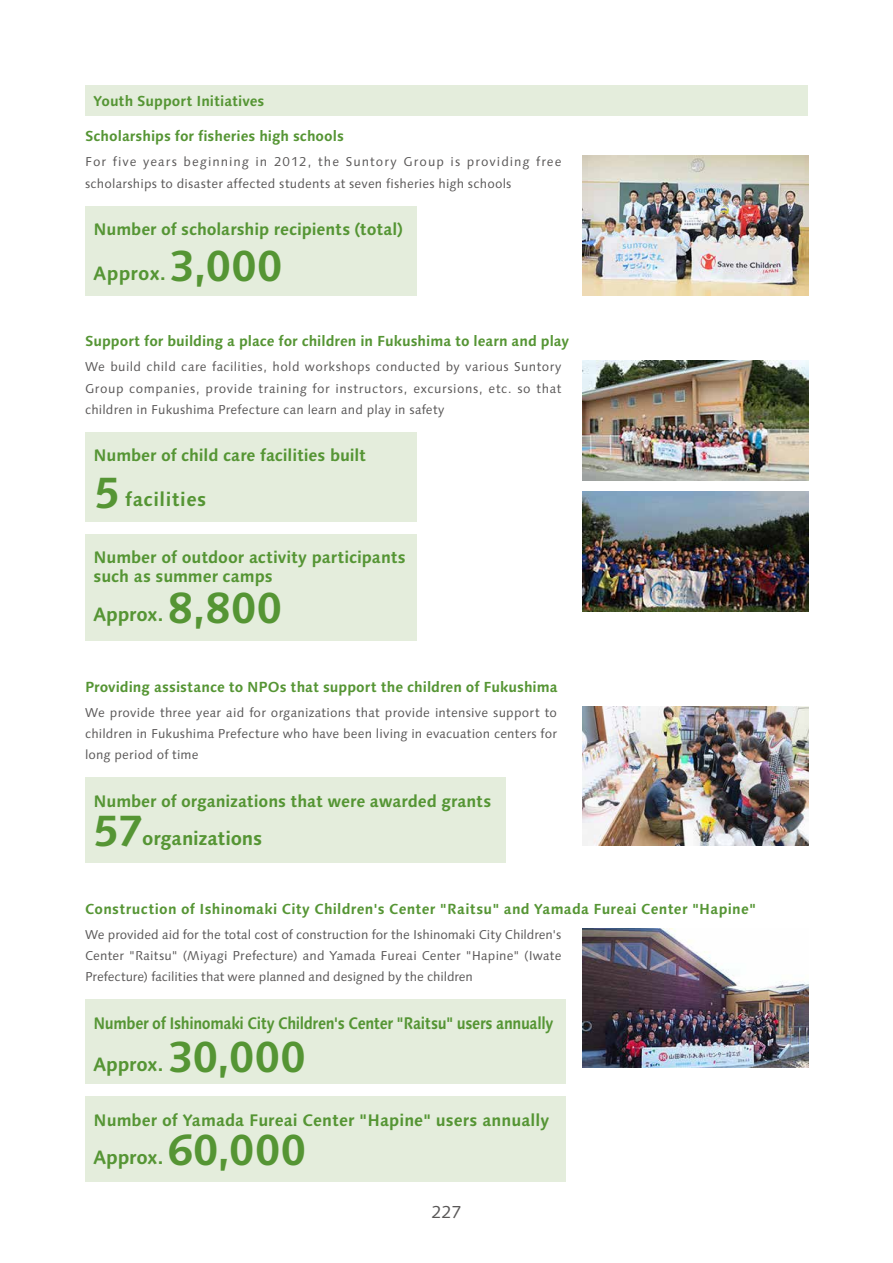
<style>
.page{position:relative;width:893px;height:1263px;background:#fff}
.page>*{position:absolute;margin:0;border:0;box-sizing:border-box;transform-origin:0 0}
.t1{font:700 41.4px "Suntory Gothic";letter-spacing:.015em;color:#559534}
.t2{font:700 18.45px "Suntory Gothic";letter-spacing:-.01em;color:#559534}
.t3{font:700 18.45px "Suntory Gothic";letter-spacing:.025em;color:#559534}
.t4{font:16.5px "Suntory Gothic";color:#595757}
.t5{font:700 15.9px/18px "Suntory Gothic";letter-spacing:-.01em;color:#559534}
.t6{font:700 15.9px "Suntory Gothic";letter-spacing:-.03em;color:#559534;scale:.9 1}
.t7{font:700 13.8px "Suntory Gothic";color:#559534}
.t8{font:700 13.8px "Suntory Gothic";letter-spacing:.02em;color:#559534}
.t9{font:12.15px/21.3px "Suntory Gothic";letter-spacing:.015em;color:#595757;text-align:justify}
.t10{font:12.15px/21.3px "Suntory Gothic";letter-spacing:.045em;color:#595757}
</style>
<div class="page">
<img style="left:583px;top:706px;width:225px;height:140px">
<div style="left:85px;top:778px;width:421px;height:85px;background:#e4eddc"></div>
<img style="left:583px;top:361px;width:225px;height:120px">
<img style="left:583px;top:491px;width:225px;height:120px">
<div style="left:85px;top:534px;width:332px;height:107px;background:#e4eddc"></div>
<div style="left:85px;top:432px;width:332px;height:90px;background:#e4eddc"></div>
<img style="left:583px;top:928px;width:225px;height:140px">
<div style="left:85px;top:1000px;width:481px;height:84px;background:#e4eddc"></div>
<div style="left:85px;top:1097px;width:481px;height:85px;background:#e4eddc"></div>
<div style="left:85px;top:85px;width:723px;height:31px;background:#e4eddc"></div>
<img style="left:583px;top:156px;width:225px;height:139px">
<div style="left:85px;top:206px;width:332px;height:89px;background:#e4eddc"></div>
<p class="t7" style="left:94px;top:94px;width:172px">Youth Support Initiatives</p>
<p class="t7" style="left:85px;top:129px;width:260px">Scholarships for fisheries high schools</p>
<p class="t10" style="left:85px;top:152px;width:478px">For five years beginning in 2012, the Suntory Group is providing free scholarships to disaster affected students at seven fisheries high schools</p>
<h3 class="t5" style="left:94px;top:221px;width:311px">Number of scholarship recipients (total)</h3>
<h2 class="t2" style="left:94px;top:264px;width:74px">Approx.</h2>
<h1 class="t1" style="left:169px;top:245px;width:115px">3,000</h1>
<p class="t7" style="left:85px;top:334px;width:486px">Support for building a place for children in Fukushima to learn and play</p>
<p class="t9" style="left:85px;top:357px;width:478px">We build child care facilities, hold workshops conducted by various Suntory Group companies, provide training for instructors, excursions, etc. so that children in Fukushima Prefecture can learn and play in safety</p>
<h3 class="t5" style="left:94px;top:448px;width:274px">Number of child care facilities built</h3>
<h1 class="t1" style="left:94px;top:471px;width:27px">5</h1>
<h2 class="t3" style="left:125px;top:490px;width:83px">facilities</h2>
<h3 class="t5" style="left:94px;top:550px;width:314px">Number of outdoor activity participants such as summer camps</h3>
<h2 class="t2" style="left:93px;top:605px;width:72px">Approx.</h2>
<h1 class="t1" style="left:168px;top:586px;width:116px">8,800</h1>
<p class="t7" style="left:85px;top:679px;width:474px">Providing assistance to NPOs that support the children of Fukushima</p>
<p class="t9" style="left:85px;top:702px;width:473px">We provide three year aid for organizations that provide intensive support to children in Fukushima Prefecture who have been living in evacuation centers for long period of time</p>
<h3 class="t5" style="left:94px;top:793px;width:399px">Number of organizations that were awarded grants</h3>
<h1 class="t1" style="left:94px;top:810px;width:50px">57</h1>
<h2 class="t2" style="left:142px;top:828px;width:122px">organizations</h2>
<p class="t8" style="left:85px;top:901px;width:672px">Construction of Ishinomaki City Children's Center "Raitsu" and Yamada Fureai Center "Hapine"</p>
<p class="t9" style="left:85px;top:924px;width:478px">We provided aid for the total cost of construction for the Ishinomaki City Children's Center "Raitsu" (Miyagi Prefecture) and Yamada Fureai Center "Hapine" (Iwate Prefecture) facilities that were planned and designed by the children</p>
<h3 class="t6" style="left:94px;top:1015px;width:512px">Number of Ishinomaki City Children's Center "Raitsu" users annually</h3>
<h1 class="t1" style="left:168px;top:1036px;width:140px">30,000</h1>
<h2 class="t2" style="left:93px;top:1055px;width:72px">Approx.</h2>
<h3 class="t5" style="left:94px;top:1112px;width:457px">Number of Yamada Fureai Center "Hapine" users annually</h3>
<h1 class="t1" style="left:168px;top:1129px;width:140px">60,000</h1>
<h2 class="t2" style="left:93px;top:1147px;width:72px">Approx.</h2>
<h3 class="t4" style="left:431px;top:1204px;width:32px">227</h3>
</div>
